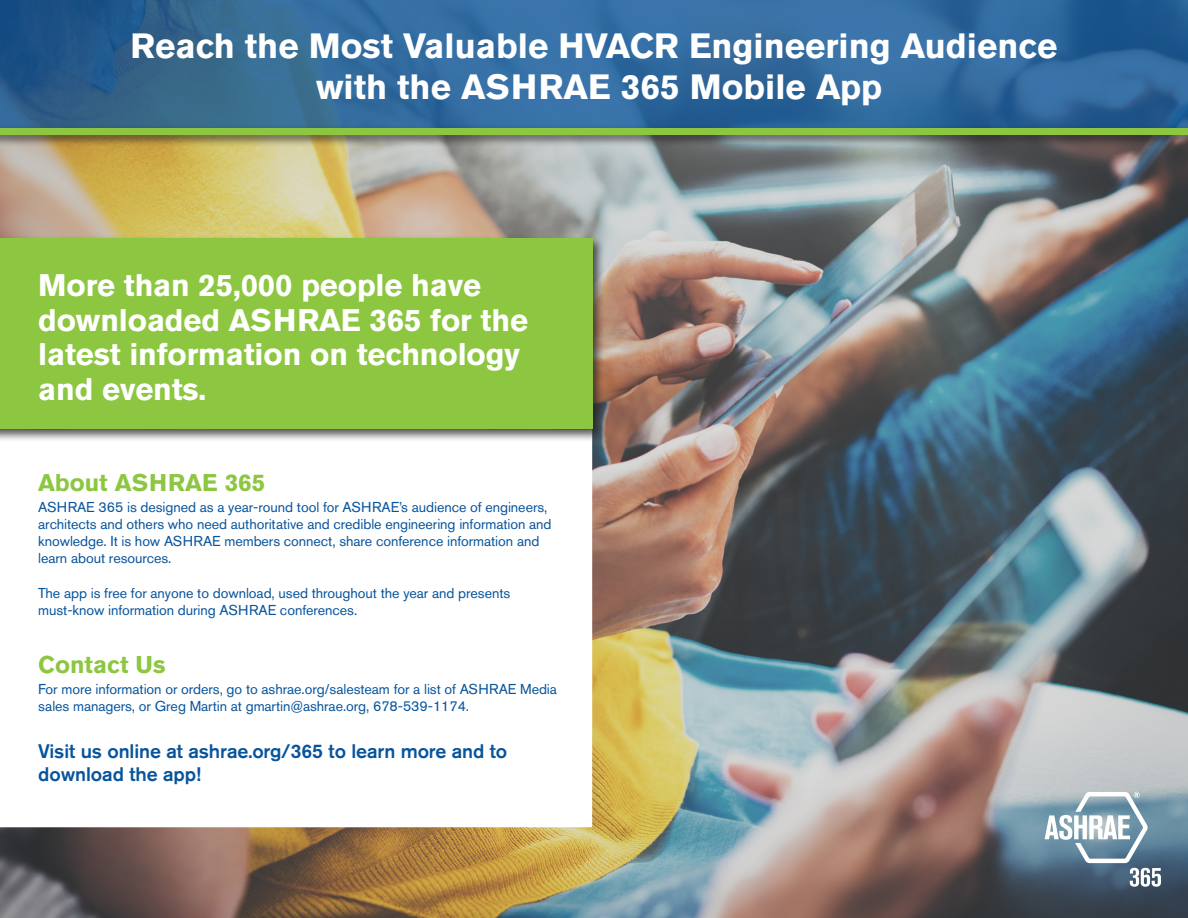
<style>
.page{position:relative;width:1188px;height:918px;background:#fff}
.page>*{position:absolute;margin:0;border:0;box-sizing:border-box;transform-origin:0 0}
.t1{font:700 34.8px "Akzidenz Grotesk BE";color:#fff}
.t2{font:700 30.9px/34.8px "Akzidenz Grotesk BE";letter-spacing:-.005em;color:#fff}
.t3{font:700 24px "Akzidenz Grotesk BE";color:#8dc641}
.t4{font:500 19.5px/23.4px "Akzidenz Grotesk BE";letter-spacing:-.005em;color:#07549c}
.t5{font:14.25px/17.2px "Akzidenz Grotesk BE";letter-spacing:-.005em;color:#07549c}
</style>
<div class="page">
<img style="left:0;top:147px;width:1188px;height:771px">
<svg style="left:0;top:0;width:1188px;height:124px;background:#306899"></svg>
<div style="left:0;top:124px;width:1188px;height:23px;background:#231f20;opacity:.75"></div>
<div style="left:0;top:128px;width:1188px;height:7px;background:#8dc641"></div>
<svg style="left:1045px;top:792px;width:116px;height:95px"></svg>
<svg style="left:0;top:442px;width:592px;height:385px"></svg>
<div style="left:0;top:235px;width:605px;height:207px;background:#231f20;opacity:.75"></div>
<div style="left:0;top:239px;width:592px;height:190px;background:#8dc641"></div>
<p class="t1" style="left:130px;top:25px;width:929px">Reach the Most Valuable HVACR Engineering Audience</p>
<p class="t1" style="left:316px;top:67px;width:568px">with the ASHRAE 365 Mobile App</p>
<p class="t2" style="left:38px;top:268px;width:491px">More than 25,000 people have downloaded ASHRAE 365 for the latest information on technology and events.</p>
<p class="t3" style="left:38px;top:468px;width:228px">About ASHRAE 365</p>
<p class="t5" style="left:38px;top:498px;width:515px">ASHRAE 365 is designed as a year-round tool for ASHRAE’s audience of engineers, architects and others who need authoritative and credible engineering information and knowledge. It is how ASHRAE members connect, share conference information and learn about resources.</p>
<p class="t5" style="left:38px;top:584px;width:474px">The app is free for anyone to download, used throughout the year and presents must-know information during ASHRAE conferences.</p>
<p class="t3" style="left:38px;top:651px;width:129px">Contact Us</p>
<p class="t5" style="left:38px;top:680px;width:520px">For more information or orders, go to ashrae.org/salesteam for a list of ASHRAE Media sales managers, or Greg Martin at gmartin@ashrae.org, 678-539-1174.</p>
<p class="t4" style="left:38px;top:739px;width:471px">Visit us online at ashrae.org/365 to learn more and to download the app!</p>
</div>
